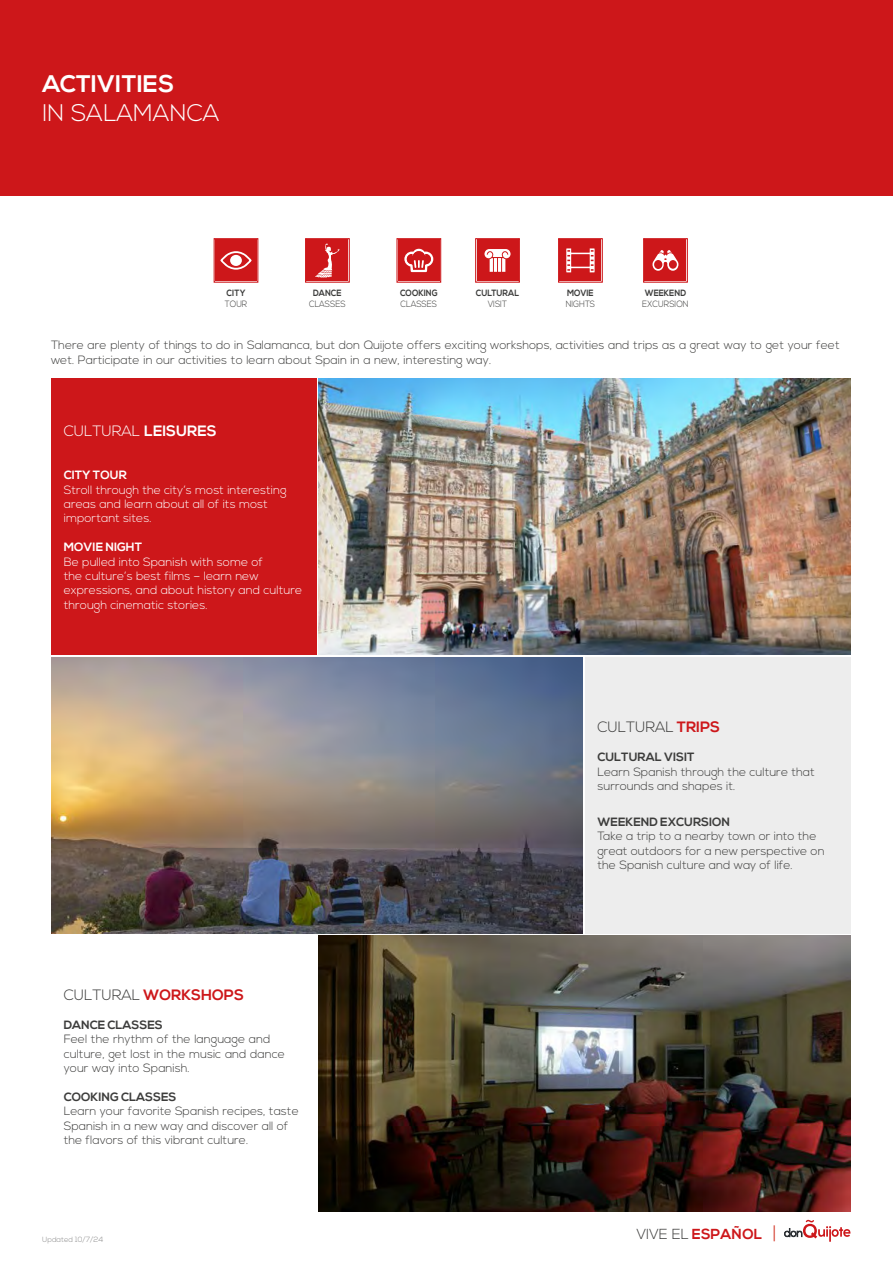
<style>
.page{position:relative;width:893px;height:1263px;background:#fff}
.page>*{position:absolute;margin:0;border:0;box-sizing:border-box;transform-origin:0 0}
.t1{font:300 24px "Nexa";color:#fff}
.t2{font:700 24px "Nexa";color:#fff}
.t3{font:700 15px "Nexa";color:#cd171a}
.t4{font:300 15px "Nexa";color:#fff}
.t5{font:300 15px "Nexa";color:#3c3c3b}
.t6{font:700 14.55px "Nexa";letter-spacing:.005em;color:#cd171a}
.t7{font:300 12px/14.4px "Nexa";color:#3c3c3b}
.t8{font:300 12px/14.4px "Nexa";color:#fff}
.t9{font:700 12px "Nexa";color:#3c3c3b}
.t10{font:700 12px "Nexa";color:#fff}
.t11{font:300 9px "Nexa";color:#3c3c3b;scale:.9 1}
.t12{font:700 9px "Nexa";color:#3c3c3b;scale:.9 1}
.t13{font:300 7.5px "Nexa";color:#878787}
.s1{font-weight:700}
.s2{font-weight:300;color:#3c3c3b}
.s3{font-weight:700;color:#cd171a}
.s4{font-weight:300;font-size:19.35px;color:#d23627}
</style>
<div class="page">
<svg style="left:784px;top:1220px;width:66px;height:22px"></svg>
<img style="left:319px;top:935px;width:531px;height:277px">
<img style="left:319px;top:378px;width:531px;height:277px">
<div style="left:51px;top:378px;width:266px;height:277px;background:#cd171a"></div>
<div style="left:0;top:0;width:893px;height:196px;background:#cd171a"></div>
<img style="left:51px;top:657px;width:532px;height:276px">
<div style="left:585px;top:657px;width:265px;height:276px;background:#ededed"></div>
<svg style="left:643px;top:238px;width:45px;height:45px;background:#d43b3d"></svg>
<svg style="left:475px;top:238px;width:45px;height:45px;background:#d7494c"></svg>
<svg style="left:396px;top:238px;width:46px;height:45px;background:#d53d3f"></svg>
<svg style="left:305px;top:238px;width:45px;height:45px;background:#d33537"></svg>
<svg style="left:213px;top:238px;width:46px;height:45px;background:#d33537"></svg>
<div style="left:230px;top:255px;width:12px;height:11px;background:#fff;border-radius:50%"></div>
<svg style="left:558px;top:238px;width:45px;height:45px;background:#d53d3f"></svg>
<h1 class="t2" style="left:43px;top:70px;width:133px">ACTIVITIES</h1>
<h1 class="t1" style="left:43px;top:99px;width:178px">IN SALAMANCA</h1>
<p class="t12" style="left:226px;top:288px;width:23px">CITY</p>
<p class="t11" style="left:225px;top:299px;width:26px">TOUR</p>
<p class="t12" style="left:313px;top:288px;width:33px">DANCE</p>
<p class="t11" style="left:309px;top:299px;width:42px">CLASSES</p>
<p class="t12" style="left:400px;top:288px;width:43px">COOKING</p>
<p class="t11" style="left:401px;top:299px;width:42px">CLASSES</p>
<p class="t12" style="left:476px;top:288px;width:50px">CULTURAL</p>
<p class="t11" style="left:488px;top:299px;width:23px">VISIT</p>
<p class="t12" style="left:567px;top:288px;width:31px">MOVIE</p>
<p class="t11" style="left:566px;top:299px;width:34px">NIGHTS</p>
<p class="t12" style="left:645px;top:288px;width:47px">WEEKEND</p>
<p class="t11" style="left:642px;top:299px;width:53px">EXCURSION</p>
<p class="t7" style="left:51px;top:338px;width:790px">There are plenty of things to do in Salamanca, but don Quijote offers exciting workshops, activities and trips as a great way to get your feet wet. Participate in our activities to learn about Spain in a new, interesting way.</p>
<p class="t4" style="left:64px;top:422px;width:154px">CULTURAL <span class="s1">LEISURES</span></p>
<p class="t10" style="left:64px;top:468px;width:64px">CITY TOUR</p>
<p class="t8" style="left:64px;top:483px;width:224px">Stroll through the city’s most interesting areas and learn about all of its most important sites.</p>
<p class="t10" style="left:64px;top:540px;width:80px">MOVIE NIGHT</p>
<p class="t8" style="left:64px;top:555px;width:240px">Be pulled into Spanish with some of<br>the culture’s best films – learn new expressions, and about history and culture through cinematic stories.</p>
<p class="t3" style="left:64px;top:986px;width:182px"><span class="s2">CULTURAL</span> WORKSHOPS</p>
<p class="t9" style="left:64px;top:1018px;width:101px">DANCE CLASSES</p>
<p class="t7" style="left:64px;top:1032px;width:223px">Feel the rhythm of the language and culture, get lost in the music and dance your way into Spanish.</p>
<p class="t9" style="left:64px;top:1090px;width:114px">COOKING CLASSES</p>
<p class="t7" style="left:64px;top:1104px;width:237px">Learn your favorite Spanish recipes, taste<br>Spanish in a new way and discover all of the flavors of this vibrant culture.</p>
<p class="t13" style="left:42px;top:1235px;width:62px">Updated 10/7/24</p>
<p class="t5" style="left:597px;top:719px;width:124px">CULTURAL <span class="s3">TRIPS</span></p>
<p class="t9" style="left:597px;top:750px;width:99px">CULTURAL VISIT</p>
<p class="t7" style="left:597px;top:765px;width:219px">Learn Spanish through the culture that surrounds and shapes it.</p>
<p class="t9" style="left:597px;top:815px;width:134px">WEEKEND EXCURSION</p>
<p class="t7" style="left:597px;top:830px;width:229px">Take a trip to a nearby town or into the great outdoors for a new perspective on the Spanish culture and way of life.</p>
<p class="t6" style="left:636px;top:1225px;width:142px"><span class="s2">VIVE EL</span> ESPAÑOL <span class="s4">|</span></p>
</div>
